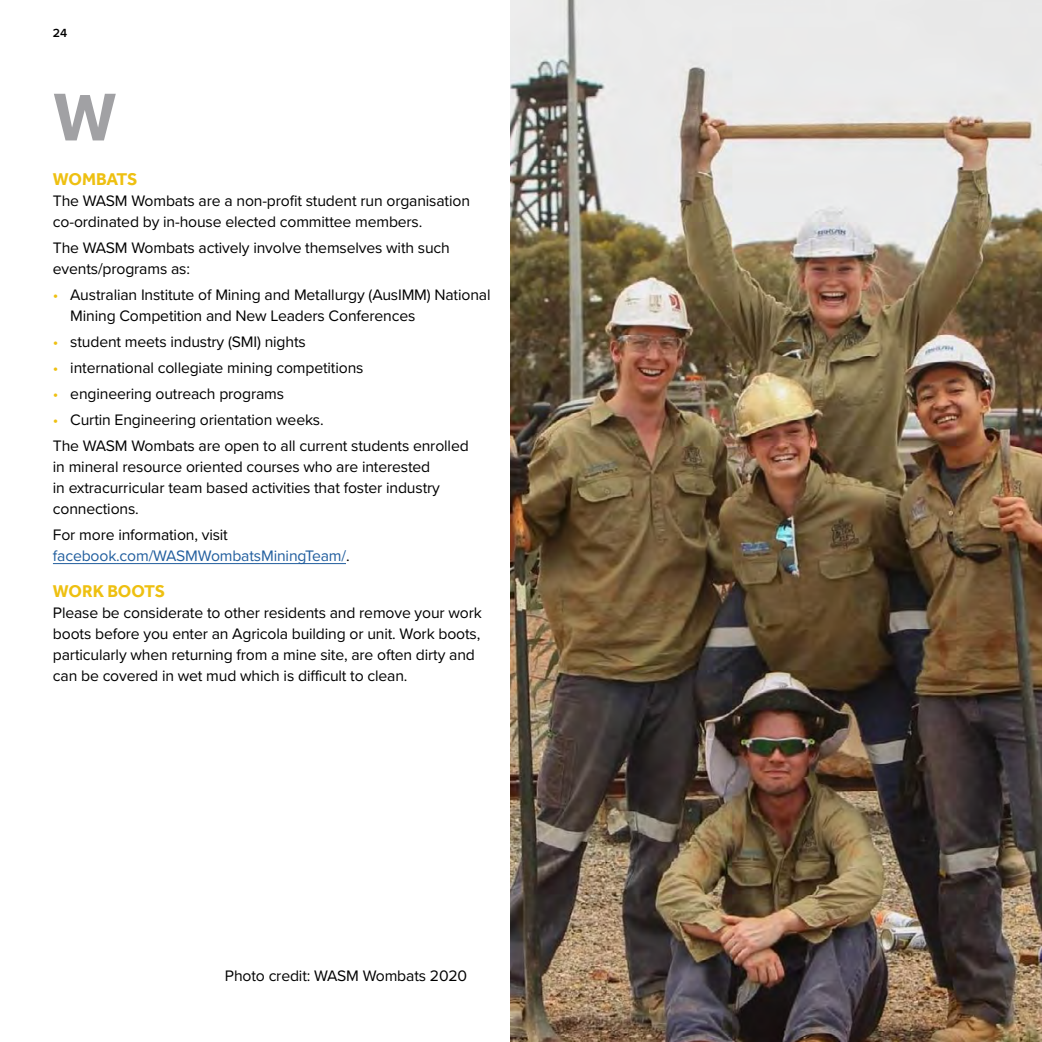
<style>
.page{position:relative;width:1042px;height:1042px;background:#fff}
.page>*{position:absolute;margin:0;border:0;box-sizing:border-box;transform-origin:0 0}
.t1{font:700 70px "Effra";color:#a1a1a4}
.t2{font:700 17.5px "Effra";letter-spacing:-.015em;color:#eec011}
.t3{font:15.75px/21px "Proxima Nova";letter-spacing:-.01em;color:#000}
.t4{font:15.75px/21px "Proxima Nova";letter-spacing:-.01em;color:#215e9e}
.t5{font:600 12.25px "Proxima Nova";color:#000}
.s1{color:#eec011}
.s2{color:#000}
</style>
<div class="page">
<img style="left:510px;top:0;width:532px;height:1042px">
<hr style="left:53px;top:563px;width:293px;height:1px;background:#215e9e">
<p class="t5" style="left:53px;top:24px;width:16px">24</p>
<h1 class="t1" style="left:53px;top:75px;width:65px">W</h1>
<p class="t2" style="left:53px;top:169px;width:86px">WOMBATS</p>
<p class="t3" style="left:53px;top:190px;width:418px">The WASM Wombats are a non-profit student run organisation co-ordinated by in-house elected committee members.</p>
<p class="t3" style="left:53px;top:237px;width:398px">The WASM Wombats actively involve themselves with such events/programs as:</p>
<p class="t3" style="left:70px;top:284px;width:422px;text-indent:-17px"><span class="s1">•</span> Australian Institute of Mining and Metallurgy (AusIMM) National<br>Mining Competition and New Leaders Conferences</p>
<p class="t3" style="left:53px;top:331px;width:254px"><span class="s1">•</span> student meets industry (SMI) nights</p>
<p class="t3" style="left:53px;top:357px;width:312px"><span class="s1">•</span> international collegiate mining competitions</p>
<p class="t3" style="left:53px;top:383px;width:233px"><span class="s1">•</span> engineering outreach programs</p>
<p class="t3" style="left:53px;top:406px;width:417px;line-height:25.9px"><span class="s1">•</span> Curtin Engineering orientation weeks.<br>The WASM Wombats are open to all current students enrolled</p>
<p class="t3" style="left:53px;top:456px;width:388px">in mineral resource oriented courses who are interested in extracurricular team based activities that foster industry connections.</p>
<p class="t4" style="left:53px;top:523px;width:298px"><span class="s2">For more information, visit </span>facebook.com/WASMWombatsMiningTeam/<span class="s2">.</span></p>
<p class="t2" style="left:53px;top:581px;width:114px">WORK BOOTS</p>
<p class="t3" style="left:53px;top:601px;width:430px">Please be considerate to other residents and remove your work boots before you enter an Agricola building or unit. Work boots, particularly when returning from a mine site, are often dirty and can be covered in wet mud which is difficult to clean.</p>
<p class="t3" style="left:225px;top:964px;width:244px">Photo credit: WASM Wombats 2020</p>
</div>
